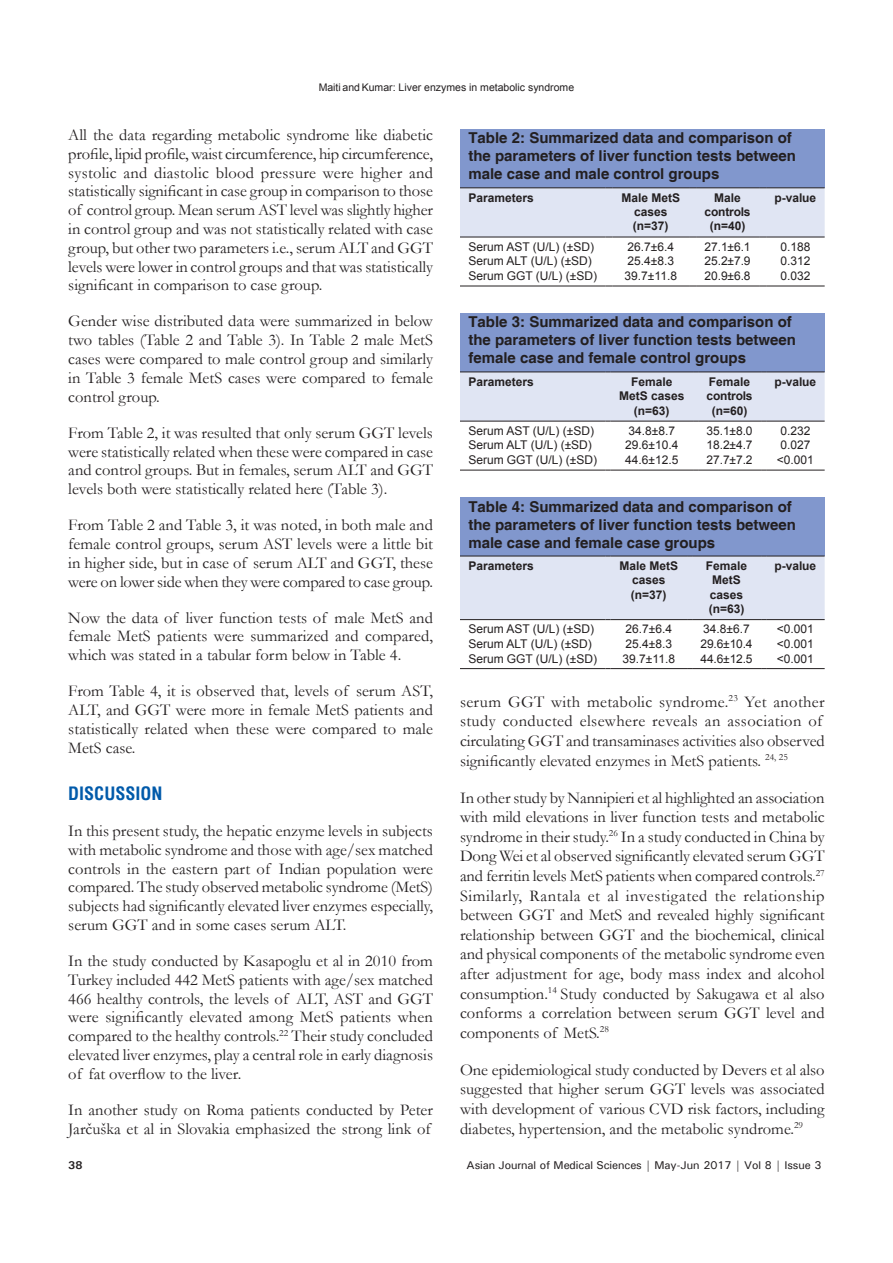
<style>
.page{position:relative;width:893px;height:1263px;background:#fff}
.page>*{position:absolute;margin:0;border:0;box-sizing:border-box;transform-origin:0 0}
.t1{font:700 condensed 18px "Helvetica";color:#015aaa}
.TX{font:16.5px/18.8px "Garamond";color:#231f20;text-align:justify}
.TT{font:700 15px/18px "Helvetica";color:#231f20}
.TB{font:12px "Arial";color:#231f20}
.TCH{font:700 12px/14.4px "Arial";color:#231f20;text-align:center}
.TBL{font:12px "Arial";color:#231f20}
.t2{font:500 11.25px "Univers";letter-spacing:-.01em;color:#231f20}
.t3{font:700 11.25px "Univers";color:#231f20}
.t4{font:10.5px "Arial";color:#231f20}
</style>
<div class="page">
<div style="left:460px;top:129px;width:365px;height:59px;background:#8197cd"></div>
<hr style="left:460px;top:286px;width:145px;height:1px;background:#231f20">
<hr style="left:613px;top:286px;width:76px;height:1px;background:#231f20">
<hr style="left:696px;top:286px;width:63px;height:1px;background:#231f20">
<hr style="left:766px;top:286px;width:59px;height:1px;background:#231f20">
<svg style="left:460px;top:187px;width:365px;height:51px;background:#d8ddeb"></svg>
<hr style="left:766px;top:187px;width:59px;height:1px;background:#231f20">
<div style="left:460px;top:313px;width:365px;height:59px;background:#8197cd"></div>
<hr style="left:460px;top:470px;width:145px;height:1px;background:#231f20">
<hr style="left:611px;top:470px;width:82px;height:1px;background:#231f20">
<hr style="left:698px;top:470px;width:63px;height:1px;background:#231f20">
<hr style="left:766px;top:470px;width:59px;height:1px;background:#231f20">
<div style="left:460px;top:372px;width:365px;height:50px;background:#e0e5f3"></div>
<hr style="left:766px;top:372px;width:59px;height:1px;background:#231f20">
<div style="left:460px;top:497px;width:365px;height:59px;background:#8197cd"></div>
<hr style="left:460px;top:668px;width:145px;height:1px;background:#231f20">
<hr style="left:611px;top:668px;width:76px;height:1px;background:#231f20">
<hr style="left:692px;top:668px;width:69px;height:1px;background:#231f20">
<hr style="left:766px;top:668px;width:59px;height:1px;background:#231f20">
<div style="left:460px;top:556px;width:365px;height:64px;background:#e0e5f3"></div>
<hr style="left:766px;top:556px;width:59px;height:1px;background:#231f20">
<p class="t4" style="left:319px;top:80px;width:257px">Maiti and Kumar: Liver enzymes in metabolic syndrome</p>
<p class="TX" style="left:68px;top:125px;width:366px">All the data regarding metabolic syndrome like diabetic profile, lipid profile, waist circumference, hip circumference, systolic and diastolic blood pressure were higher and statistically significant in case group in comparison to those of control group. Mean serum AST level was slightly higher in control group and was not statistically related with case group, but other two parameters i.e., serum ALT and GGT levels were lower in control groups and that was statistically significant in comparison to case group.</p>
<p class="TX" style="left:68px;top:311px;width:366px">Gender wise distributed data were summarized in below two tables (Table 2 and Table 3). In Table 2 male MetS cases were compared to male control group and similarly in Table 3 female MetS cases were compared to female control group.</p>
<p class="TX" style="left:68px;top:423px;width:366px">From Table 2, it was resulted that only serum GGT levels were statistically related when these were compared in case and control groups. But in females, serum ALT and GGT levels both were statistically related here (Table 3).</p>
<p class="TX" style="left:68px;top:515px;width:366px">From Table 2 and Table 3, it was noted, in both male and female control groups, serum AST levels were a little bit in higher side, but in case of serum ALT and GGT, these were on lower side when they were compared to case group.</p>
<p class="TX" style="left:68px;top:608px;width:366px">Now the data of liver function tests of male MetS and female MetS patients were summarized and compared, which was stated in a tabular form below in Table 4.</p>
<p class="TX" style="left:68px;top:681px;width:366px">From Table 4, it is observed that, levels of serum AST, ALT, and GGT were more in female MetS patients and statistically related when these were compared to male MetS case.</p>
<h1 class="t1" style="left:68px;top:781px;width:96px">DISCUSSION</h1>
<p class="TX" style="left:68px;top:821px;width:366px">In this present study, the hepatic enzyme levels in subjects with metabolic syndrome and those with age/sex matched controls in the eastern part of Indian population were compared. The study observed metabolic syndrome (MetS) subjects had significantly elevated liver enzymes especially, serum GGT and in some cases serum ALT.</p>
<p class="TX" style="left:68px;top:951px;width:366px">In the study conducted by Kasapoglu et al in 2010 from Turkey included 442 MetS patients with age/sex matched 466 healthy controls, the levels of ALT, AST and GGT were significantly elevated among MetS patients when compared to the healthy controls.<sup>22</sup> Their study concluded elevated liver enzymes, play a central role in early diagnosis of fat overflow to the liver.</p>
<p class="TX" style="left:68px;top:1100px;width:366px">In another study on Roma patients conducted by Peter<br>Jarčuška et al in Slovakia emphasized the strong link of</p>
<p class="TT" style="left:468px;top:130px;width:329px">Table 2: Summarized data and comparison of the parameters of liver function tests between male case and male control groups</p>
<p class="TCH" style="left:468px;top:190px;width:67px">Parameters</p>
<p class="TCH" style="left:621px;top:190px;width:60px">Male MetS cases (n=37)</p>
<p class="TCH" style="left:705px;top:190px;width:48px">Male controls (n=40)</p>
<p class="TCH" style="left:775px;top:190px;width:43px">p‑value</p>
<p class="TB" style="left:468px;top:238px;width:127px">Serum AST (U/L) (±SD)</p>
<p class="TB" style="left:627px;top:238px;width:48px">26.7±6.4</p>
<p class="TB" style="left:705px;top:238px;width:48px">27.1±6.1</p>
<p class="TB" style="left:780px;top:238px;width:32px">0.188</p>
<p class="TB" style="left:468px;top:253px;width:125px">Serum ALT (U/L) (±SD)</p>
<p class="TB" style="left:627px;top:253px;width:48px">25.4±8.3</p>
<p class="TB" style="left:705px;top:253px;width:48px">25.2±7.9</p>
<p class="TB" style="left:780px;top:253px;width:32px">0.312</p>
<p class="TBL" style="left:468px;top:267px;width:130px">Serum GGT (U/L) (±SD)</p>
<p class="TBL" style="left:625px;top:267px;width:54px">39.7±11.8</p>
<p class="TBL" style="left:705px;top:267px;width:48px">20.9±6.8</p>
<p class="TBL" style="left:780px;top:267px;width:32px">0.032</p>
<p class="TT" style="left:468px;top:314px;width:329px">Table 3: Summarized data and comparison of the parameters of liver function tests between female case and female control groups</p>
<p class="TCH" style="left:468px;top:374px;width:67px">Parameters</p>
<p class="TCH" style="left:619px;top:374px;width:67px">Female<br>MetS cases (n=63)</p>
<p class="TCH" style="left:707px;top:374px;width:48px">Female controls (n=60)</p>
<p class="TCH" style="left:775px;top:374px;width:43px">p‑value</p>
<p class="TB" style="left:468px;top:422px;width:127px">Serum AST (U/L) (±SD)</p>
<p class="TB" style="left:628px;top:422px;width:48px">34.8±8.7</p>
<p class="TB" style="left:707px;top:422px;width:48px">35.1±8.0</p>
<p class="TB" style="left:780px;top:422px;width:32px">0.232</p>
<p class="TB" style="left:468px;top:437px;width:125px">Serum ALT (U/L) (±SD)</p>
<p class="TB" style="left:625px;top:437px;width:55px">29.6±10.4</p>
<p class="TB" style="left:707px;top:437px;width:48px">18.2±4.7</p>
<p class="TB" style="left:780px;top:437px;width:32px">0.027</p>
<p class="TBL" style="left:468px;top:451px;width:130px">Serum GGT (U/L) (±SD)</p>
<p class="TBL" style="left:625px;top:451px;width:55px">44.6±12.5</p>
<p class="TBL" style="left:707px;top:451px;width:48px">27.7±7.2</p>
<p class="TBL" style="left:777px;top:451px;width:39px">&lt;0.001</p>
<p class="TT" style="left:468px;top:498px;width:329px">Table 4: Summarized data and comparison of the parameters of liver function tests between male case and female case groups</p>
<p class="TCH" style="left:468px;top:559px;width:67px">Parameters</p>
<p class="TCH" style="left:619px;top:559px;width:60px">Male MetS cases (n=37)</p>
<p class="TCH" style="left:706px;top:559px;width:43px;text-align:left">Female<br>MetS cases (n=63)</p>
<p class="TCH" style="left:775px;top:559px;width:43px">p‑value</p>
<p class="TB" style="left:468px;top:621px;width:127px">Serum AST (U/L) (±SD)</p>
<p class="TB" style="left:625px;top:621px;width:48px">26.7±6.4</p>
<p class="TB" style="left:703px;top:621px;width:48px">34.8±6.7</p>
<p class="TB" style="left:777px;top:621px;width:39px">&lt;0.001</p>
<p class="TB" style="left:468px;top:635px;width:125px">Serum ALT (U/L) (±SD)</p>
<p class="TB" style="left:625px;top:635px;width:48px">25.4±8.3</p>
<p class="TB" style="left:701px;top:635px;width:54px">29.6±10.4</p>
<p class="TB" style="left:777px;top:635px;width:39px">&lt;0.001</p>
<p class="TBL" style="left:468px;top:650px;width:130px">Serum GGT (U/L) (±SD)</p>
<p class="TBL" style="left:623px;top:650px;width:54px">39.7±11.8</p>
<p class="TBL" style="left:701px;top:650px;width:54px">44.6±12.5</p>
<p class="TBL" style="left:777px;top:650px;width:39px">&lt;0.001</p>
<p class="TX" style="left:460px;top:691px;width:366px;line-height:19.6px;text-align:left">serum GGT with metabolic syndrome.<sup>23</sup> Yet another study conducted elsewhere reveals an association of circulating GGT and transaminases activities also observed significantly elevated enzymes in MetS patients. <sup>24,</sup> <sup>25</sup></p>
<p class="TX" style="left:460px;top:787px;width:366px;line-height:19.6px">In other study by Nannipieri et al highlighted an association with mild elevations in liver function tests and metabolic syndrome in their study.<sup>26</sup> In a study conducted in China by Dong Wei et al observed significantly elevated serum GGT and ferritin levels MetS patients when compared controls.<sup>27<br></sup>Similarly, Rantala et al investigated the relationship between GGT and MetS and revealed highly significant relationship between GGT and the biochemical, clinical and physical components of the metabolic syndrome even after adjustment for age, body mass index and alcohol consumption.<sup>14</sup> Study conducted by Sakugawa et al also conforms a correlation between serum GGT level and components of MetS.<sup>28</sup></p>
<p class="TX" style="left:460px;top:1059px;width:366px;line-height:19.6px">One epidemiological study conducted by Devers et al also suggested that higher serum GGT levels was associated with development of various CVD risk factors, including diabetes, hypertension, and the metabolic syndrome.<sup>29</sup></p>
<p class="t3" style="left:68px;top:1157px;width:16px">38</p>
<p class="t2" style="left:466px;top:1157px;width:356px">Asian Journal of Medical Sciences | May-Jun 2017 | Vol 8 | Issue 3</p>
</div>
